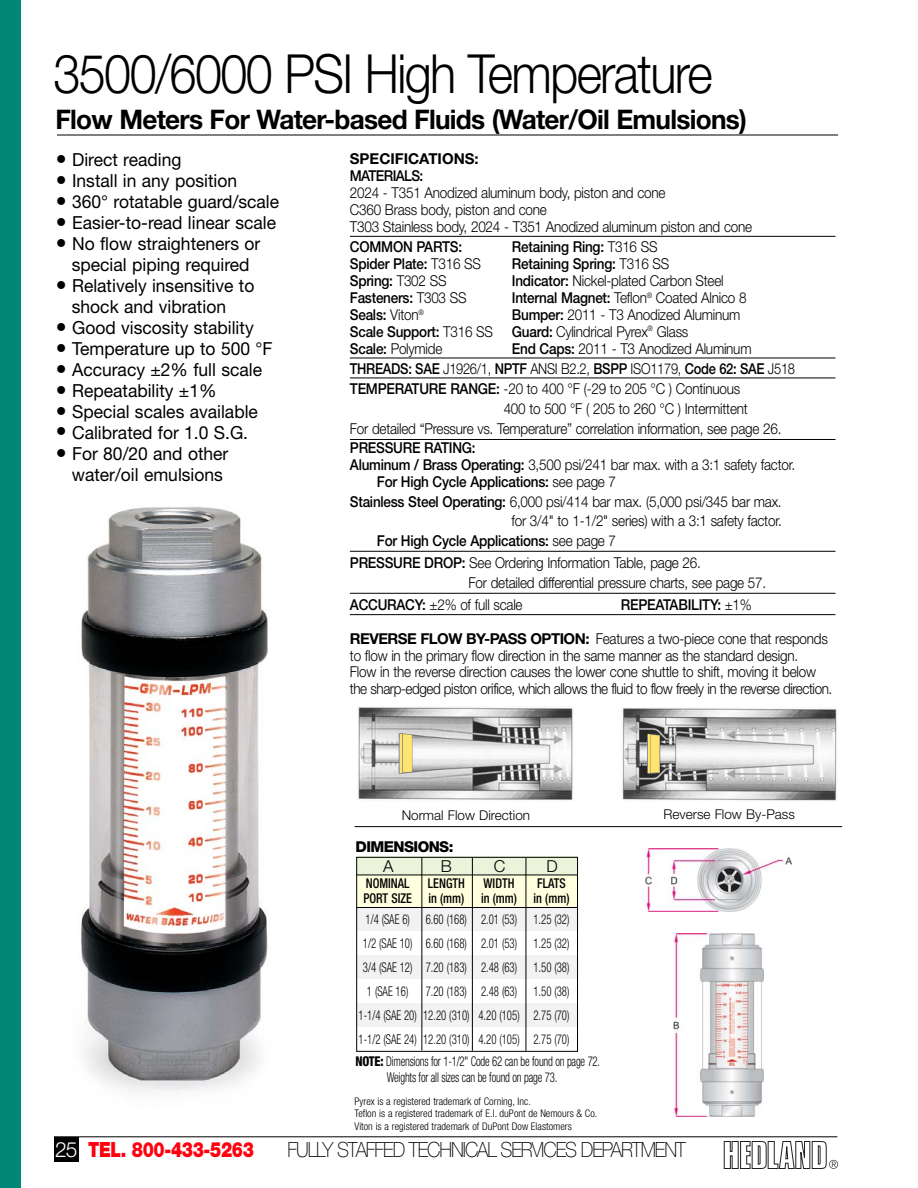
<style>
.page{position:relative;width:918px;height:1188px;background:#fff}
.page>*{position:absolute;margin:0;border:0;box-sizing:border-box;transform-origin:0 0}
.t1{font:300 54px "Helvetica Neue";letter-spacing:-.035em;color:#000;scale:.9 1}
.t2{font:700 27px "Helvetica Neue";letter-spacing:-.03em;color:#000}
.t3{font:100 21px "Helvetica Neue";letter-spacing:-.055em;color:#000;scale:.9 1}
.t4{font:900 21px "Helvetica Neue";letter-spacing:-.02em;color:#ff000f;scale:.8 1}
.t5{font:18px/21px "Helvetica Neue";color:#000;text-align:center}
.t6{font:300 16.5px "Helvetica Neue";color:#000}
.t7{font:300 15px/16.5px "Helvetica Neue";letter-spacing:-.015em;color:#000;scale:.9 1}
.t8{font:500 15px "Helvetica Neue";letter-spacing:-.015em;color:#000;scale:.9 1}
.t9{font:500 15px "Helvetica Neue";letter-spacing:-.015em;color:#000;scale:.86 1}
.t10{font:700 15px "Helvetica Neue";color:#000}
.t11{font:800 15px "Helvetica Neue";letter-spacing:-.04em;color:#000}
.t12{font:500 15px "Helvetica Neue";letter-spacing:-.045em;color:#000;scale:.9 1}
.t13{font:300 condensed 13.5px/24px "Helvetica Neue";color:#000;text-align:justify;scale:.8 1}
.t14{font:300 condensed 13.5px/16.2px "Helvetica Neue";letter-spacing:-.02em;color:#000;scale:.8 1}
.t15{font:500 condensed 13.5px/15px "Helvetica Neue";color:#000;text-align:right;scale:.9 1}
.t16{font:300 13.5px "Helvetica Neue";color:#000}
.t17{font:300 condensed 10.5px/12.6px "Helvetica Neue";color:#000}
.s1{font-size:22.5px}
.s2{font-weight:300}
.s3{font-weight:500}
.s4{font-weight:700}
.s5{font-weight:800}
.s6{font-weight:300;color:#fff}
</style>
<div class="page">
<img style="left:81px;top:506px;width:187px;height:585px">
<hr style="left:54px;top:1136px;width:783px;height:1px;background:#000">
<div style="left:54px;top:1137px;width:25px;height:25px;background:#000"></div>
<hr style="left:57px;top:135px;width:781px;height:1px;background:#000">
<hr style="left:350px;top:236px;width:486px;height:1px;background:#000">
<hr style="left:350px;top:358px;width:486px;height:1px;background:#000">
<hr style="left:350px;top:378px;width:486px;height:1px;background:#000">
<hr style="left:350px;top:439px;width:486px;height:1px;background:#000">
<hr style="left:350px;top:551px;width:486px;height:1px;background:#000">
<hr style="left:350px;top:593px;width:486px;height:1px;background:#000">
<hr style="left:350px;top:614px;width:486px;height:1px;background:#000">
<hr style="left:355px;top:826px;width:487px;height:1px;background:#000">
<img style="left:358px;top:707px;width:215px;height:93px">
<svg style="left:402px;top:734px;width:10px;height:39px"></svg>
<hr style="left:400px;top:734px;width:2px;height:38px;background:#ffe56d">
<img style="left:622px;top:708px;width:215px;height:93px">
<hr style="left:648px;top:734px;width:2px;height:39px;background:#ffe56d">
<svg style="left:650px;top:734px;width:10px;height:39px"></svg>
<div style="left:0;top:0;width:20px;height:1188px;background:#028777"></div>
<div style="left:357px;top:907px;width:220px;height:24px;background:#f2f2f2"></div>
<div style="left:357px;top:955px;width:220px;height:24px;background:#f2f2f2"></div>
<div style="left:357px;top:1003px;width:221px;height:24px;background:#f2f2f2"></div>
<div style="left:356px;top:875px;width:222px;height:33px;background:#ffffe0"></div>
<div style="left:356px;top:857px;width:221px;height:18px;background:#ebf3db"></div>
<hr style="left:357px;top:875px;width:221px;height:1px;background:#000">
<hr style="left:356px;top:907px;width:222px;height:1px;background:#000">
<hr style="left:421px;top:857px;width:1px;height:193px;background:#000">
<hr style="left:472px;top:857px;width:1px;height:194px;background:#000">
<hr style="left:526px;top:858px;width:1px;height:193px;background:#000">
<img style="left:646px;top:848px;width:145px;height:64px">
<img style="left:674px;top:934px;width:90px;height:183px">
<div style="left:356px;top:857px;width:222px;height:195px;border:1px solid #000"></div>
<svg style="left:724px;top:1141px;width:114px;height:28px"></svg>
<h1 class="t1" style="left:54px;top:55px;width:734px">3500/6000 PSI High Temperature</h1>
<h2 class="t2" style="left:55px;top:109px;width:693px">Flow Meters For Water-based Fluids (Water/Oil Emulsions)</h2>
<p class="t5" style="left:56px;top:151px;width:127px"><span class="s1">•</span> Direct reading</p>
<p class="t5" style="left:56px;top:172px;width:183px"><span class="s1">•</span> Install in any position</p>
<p class="t5" style="left:56px;top:193px;width:225px"><span class="s1">•</span> 360° rotatable guard/scale</p>
<p class="t5" style="left:56px;top:214px;width:222px"><span class="s1">•</span> Easier-to-read linear scale</p>
<p class="t5" style="left:56px;top:235px;width:206px"><span class="s1">•</span> No flow straighteners or special piping required</p>
<p class="t5" style="left:72px;top:277px;width:184px;text-align:left;text-indent:-16px"><span class="s1">•</span> Relatively insensitive to shock and vibration</p>
<p class="t5" style="left:56px;top:319px;width:199px"><span class="s1">•</span> Good viscosity stability</p>
<p class="t5" style="left:56px;top:340px;width:218px"><span class="s1">•</span> Temperature up to 500 °F</p>
<p class="t5" style="left:56px;top:361px;width:208px"><span class="s1">•</span> Accuracy ±2% full scale</p>
<p class="t5" style="left:56px;top:382px;width:162px"><span class="s1">•</span> Repeatability ±1%</p>
<p class="t5" style="left:56px;top:403px;width:204px"><span class="s1">•</span> Special scales available</p>
<p class="t5" style="left:56px;top:424px;width:194px"><span class="s1">•</span> Calibrated for 1.0 S.G.</p>
<p class="t5" style="left:56px;top:445px;width:174px"><span class="s1">•</span> For 80/20 and other water/oil emulsions</p>
<p class="t10" style="left:350px;top:154px;width:130px">SPECIFICATIONS:</p>
<p class="t12" style="left:350px;top:171px;width:83px">MATERIALS:</p>
<p class="t7" style="left:350px;top:186px;width:448px;line-height:17px">2024 - T351 Anodized aluminum body, piston and cone<br>C360 Brass body, piston and cone<br>T303 Stainless body, 2024 - T351 Anodized aluminum piston and cone</p>
<p class="t8" style="left:350px;top:241px;width:126px">COMMON PARTS:</p>
<p class="t8" style="left:512px;top:241px;width:163px">Retaining Ring: <span class="s2">T316 SS</span></p>
<p class="t8" style="left:350px;top:258px;width:147px">Spider Plate: <span class="s2">T316 SS</span></p>
<p class="t8" style="left:512px;top:258px;width:177px">Retaining Spring: <span class="s2">T316 SS</span></p>
<p class="t8" style="left:350px;top:275px;width:109px">Spring: <span class="s2">T302 SS</span></p>
<p class="t7" style="left:512px;top:274px;width:237px"><span class="s3">Indicator:</span> Nickel-plated Carbon Steel</p>
<p class="t8" style="left:350px;top:292px;width:131px">Fasteners: <span class="s2">T303 SS</span></p>
<p class="t7" style="left:512px;top:291px;width:262px"><span class="s3">Internal Magnet:</span> Teflon<sup>®</sup> Coated Alnico 8</p>
<p class="t8" style="left:350px;top:309px;width:84px">Seals: <span class="s2">Viton</span><sup>®</sup></p>
<p class="t7" style="left:512px;top:308px;width:255px"><span class="s3">Bumper:</span> 2011 - T3 Anodized Aluminum</p>
<p class="t8" style="left:350px;top:326px;width:161px">Scale Support: <span class="s2">T316 SS</span></p>
<p class="t7" style="left:512px;top:325px;width:198px"><span class="s3">Guard:</span> Cylindrical Pyrex<sup>®</sup> Glass</p>
<p class="t7" style="left:350px;top:342px;width:104px"><span class="s3">Scale:</span> Polymide</p>
<p class="t7" style="left:512px;top:342px;width:268px"><span class="s3">End Caps:</span> 2011 - T3 Anodized Aluminum</p>
<p class="t9" style="left:350px;top:363px;width:519px">THREADS: SAE <span class="s2">J1926/1,</span> NPTF <span class="s2">ANSI B2.2,</span> BSPP <span class="s2">ISO1179,</span> Code 62: SAE <span class="s2">J518</span></p>
<p class="t7" style="left:350px;top:381px;width:435px"><span class="s3">TEMPERATURE RANGE:</span> -20 to 400 °F (-29 to 205 °C ) Continuous</p>
<p class="t7" style="left:504px;top:401px;width:273px">400 to 500 °F ( 205 to 260 °C ) Intermittent</p>
<p class="t7" style="left:350px;top:421px;width:481px">For detailed “Pressure vs. Temperature” correlation information, see page 26.</p>
<p class="t8" style="left:350px;top:443px;width:141px">PRESSURE RATING:</p>
<p class="t7" style="left:350px;top:458px;width:496px"><span class="s3">Aluminum / Brass Operating:</span> 3,500 psi/241 bar max. with a 3:1 safety factor.</p>
<p class="t8" style="left:377px;top:477px;width:267px">For High Cycle Applications: <span class="s2">see page 7</span></p>
<p class="t7" style="left:350px;top:495px;width:481px"><span class="s3">Stainless Steel Operating:</span> 6,000 psi/414 bar max. (5,000 psi/345 bar max.</p>
<p class="t7" style="left:512px;top:514px;width:302px">for 3/4" to 1-1/2" series) with a 3:1 safety factor.</p>
<p class="t8" style="left:377px;top:535px;width:267px">For High Cycle Applications: <span class="s2">see page 7</span></p>
<p class="t7" style="left:469px;top:555px;width:332px;line-height:19.5px;text-indent:-119px"><span class="s3">PRESSURE DROP:</span> See Ordering Information Table, page 26.<br>For detailed differential pressure charts, see page 57.</p>
<p class="t7" style="left:350px;top:598px;width:193px"><span class="s3">ACCURACY:</span> ±2% of full scale</p>
<p class="t8" style="left:621px;top:600px;width:147px">REPEATABILITY: <span class="s2">±1%</span></p>
<p class="t7" style="left:350px;top:632px;width:537px"><span class="s4">REVERSE FLOW BY-PASS OPTION:</span> Features a two-piece cone that responds to flow in the primary flow direction in the same manner as the standard design.<br>Flow in the reverse direction causes the lower cone shuttle to shift, moving it below the sharp-edged piston orifice, which allows the fluid to flow freely in the reverse direction.</p>
<p class="t16" style="left:402px;top:810px;width:130px">Normal Flow Direction</p>
<p class="t16" style="left:664px;top:809px;width:133px">Reverse Flow By-Pass</p>
<p class="t11" style="left:356px;top:841px;width:99px">DIMENSIONS:</p>
<p class="t6" style="left:383px;top:861px;width:12px">A</p>
<p class="t6" style="left:441px;top:861px;width:13px">B</p>
<p class="t6" style="left:494px;top:861px;width:13px">C</p>
<p class="t6" style="left:547px;top:861px;width:13px">D</p>
<p class="t15" style="left:363px;top:877px;width:230px">FLATS<br>PORT SIZE in (mm) in (mm) in (mm)</p>
<p class="t13" style="left:365px;top:909px;width:257px">1/4 (SAE 6) 6.60 (168) 2.01 (53) 1.25 (32)</p>
<p class="t13" style="left:363px;top:933px;width:260px">1/2 (SAE 10) 6.60 (168) 2.01 (53) 1.25 (32)</p>
<p class="t13" style="left:363px;top:957px;width:260px">3/4 (SAE 12) 7.20 (183) 2.48 (63) 1.50 (38)</p>
<p class="t13" style="left:367px;top:981px;width:53px">1 (SAE 16)</p>
<p class="t15" style="left:366px;top:877px;width:50px">NOMINAL</p>
<p class="t15" style="left:428px;top:877px;width:43px">LENGTH</p>
<p class="t15" style="left:484px;top:877px;width:36px">WIDTH</p>
<p class="t13" style="left:359px;top:981px;width:265px;text-indent:67px">7.20 (183) 2.48 (63) 1.50 (38)<br>1-1/4 (SAE 20) 12.20 (310) 4.20 (105) 2.75 (70)<br>1-1/2 (SAE 24) 12.20 (310) 4.20 (105) 2.75 (70)</p>
<p class="t14" style="left:387px;top:1054px;width:268px;text-indent:-31px"><span class="s5">NOTE:</span> Dimensions for 1-1/2" Code 62 can be found on page 72.<br>Weights for all sizes can be found on page 73.</p>
<h3 class="t4" style="left:55px;top:1142px;width:250px"><span class="s6">25</span> TEL. 800-433-5263</h3>
<p class="t17" style="left:354px;top:1096px;width:244px">Pyrex is a registered trademark of Corning, Inc.<br>Teflon is a registered trademark of E.I. duPont de Nemours &amp; Co.<br>Viton is a registered trademark of DuPont Dow Elastomers</p>
<h3 class="t3" style="left:287px;top:1142px;width:444px">FULLY STAFFED TECHNICAL SERVICES DEPARTMENT</h3>
</div>
